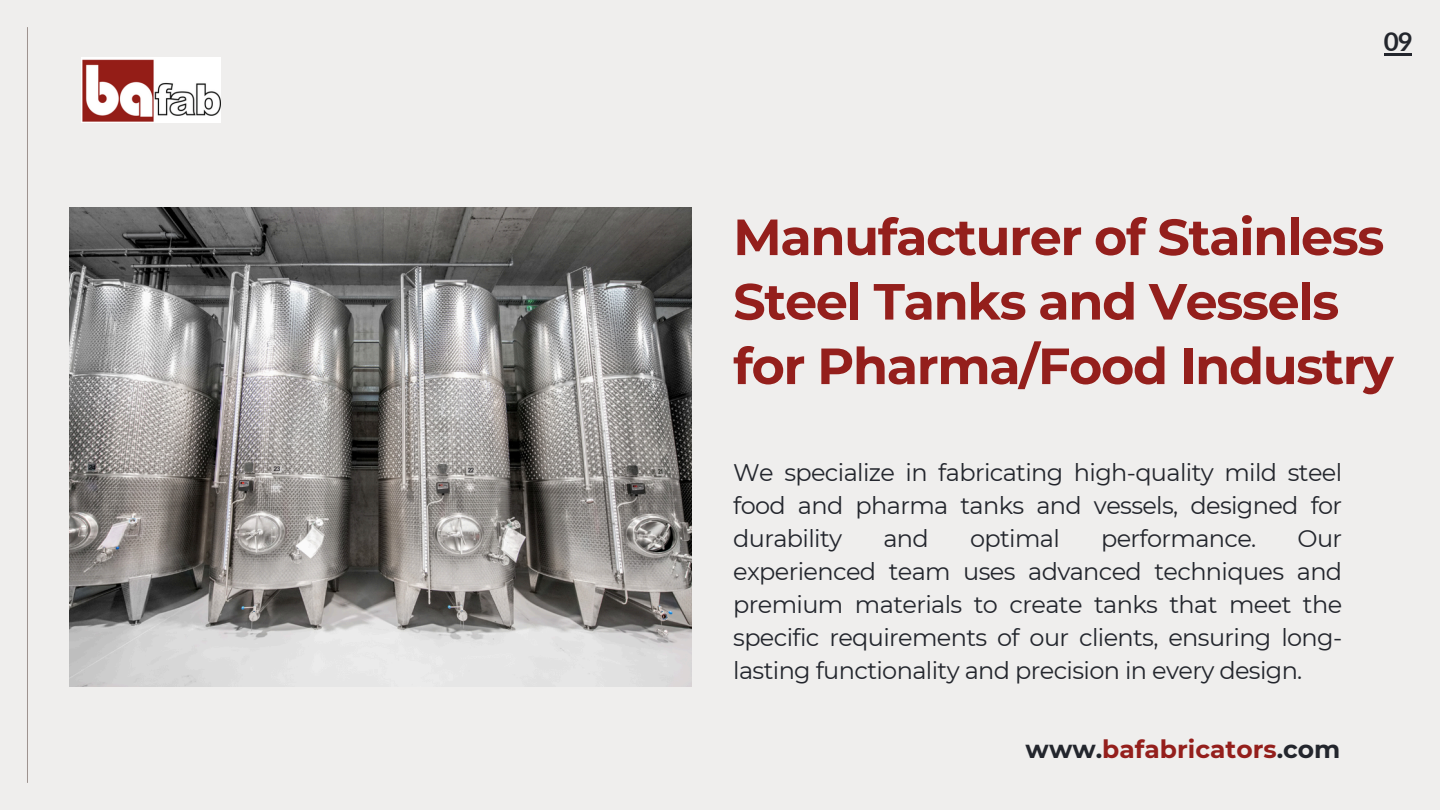
<style>
.page{position:relative;width:1440px;height:810px;background:#efeeed}
.page>*{position:absolute;margin:0;border:0;box-sizing:border-box;transform-origin:0 0}
.t1{font:700 50.8px/64.5px "Montserrat";letter-spacing:-.025em;color:#941f1c}
.t2{font:700 26px "Lato";color:#23262d}
.t3{font:700 24.9px "Montserrat";color:#941f1c}
.t4{font:24px/33px "Montserrat";letter-spacing:-.025em;color:#23262d;text-align:justify}
.s1{color:#23262d}
</style>
<div class="page">
<svg style="left:69px;top:57px;width:209px;height:355px"></svg>
<hr style="left:27px;top:27px;width:1px;height:756px;background:#9d938f">
<img style="left:70px;top:208px;width:621px;height:478px">
<img style="left:81px;top:58px;width:139px;height:64px">
<hr style="left:1384px;top:53px;width:28px;height:2px;background:#23262d">
<p class="t2" style="left:1384px;top:26px;width:30px">09</p>
<p class="t1" style="left:733px;top:205px;width:662px">Manufacturer of Stainless<br>Steel Tanks and Vessels for Pharma/Food Industry</p>
<p class="t4" style="left:733px;top:456px;width:610px">We specialize in fabricating high-quality mild steel food and pharma tanks and vessels, designed for durability</p>
<p class="t4" style="left:883px;top:522px;width:47px">and</p>
<p class="t4" style="left:970px;top:522px;width:91px">optimal</p>
<p class="t4" style="left:1101px;top:522px;width:157px">performance.</p>
<p class="t4" style="left:733px;top:522px;width:610px;text-indent:564px">Our experienced team uses advanced techniques and premium materials to create tanks that meet the specific requirements of our clients, ensuring long&shy;lasting functionality and precision in every design.</p>
<p class="t3" style="left:1026px;top:734px;width:316px"><span class="s1">www.</span>bafabricators<span class="s1">.com</span></p>
</div>
